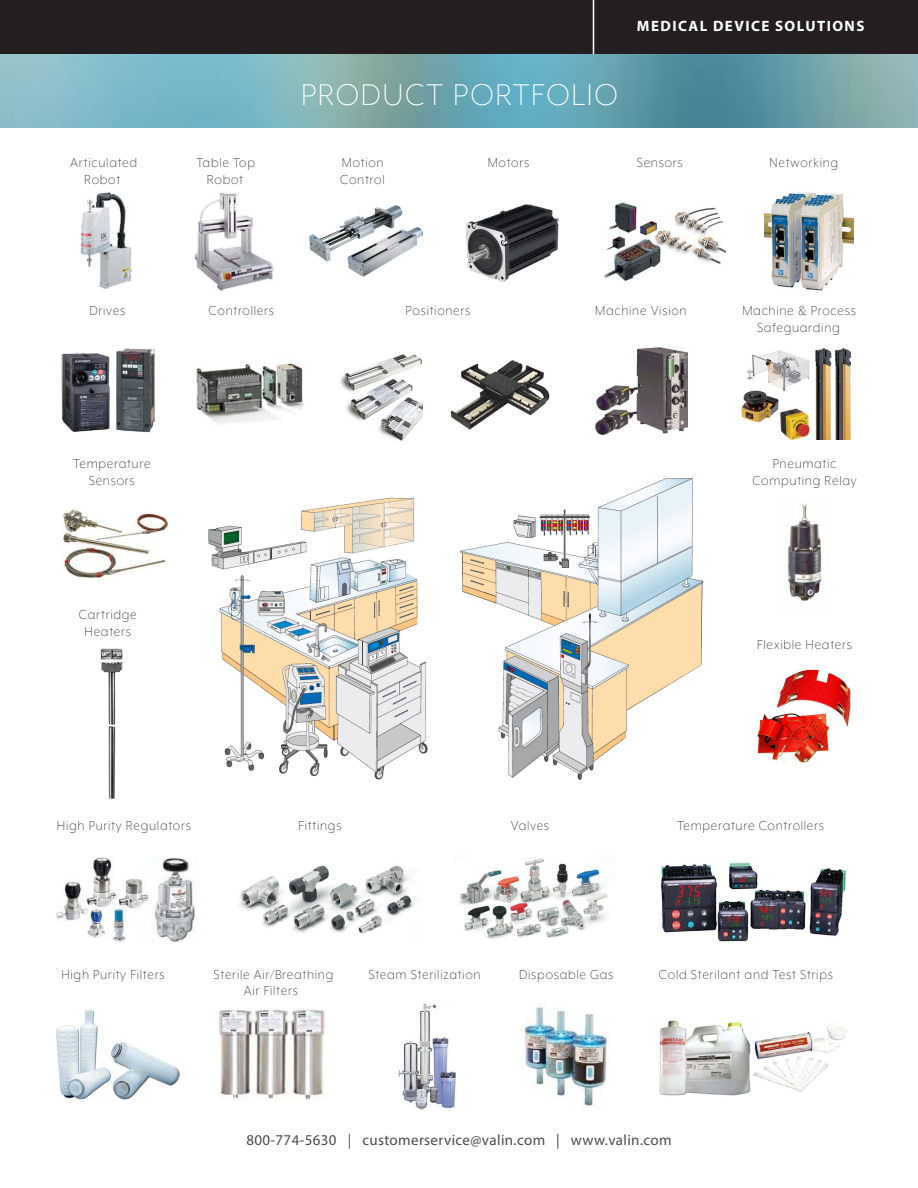
<style>
.page{position:relative;width:918px;height:1188px;background:#fff}
.page>*{position:absolute;margin:0;border:0;box-sizing:border-box;transform-origin:0 0}
.t1{font:300 34.5px "Mr Eaves XL Mod OT";letter-spacing:.05em;color:#fff}
.t2{font:300 15px/16.5px "Mr Eaves XL Mod OT";letter-spacing:.05em;color:#312f30;text-align:center;scale:.96 1}
.t3{font:15px "Myriad Pro";letter-spacing:.025em;color:#4b4c4d}
.t4{font:700 15px "Myriad Pro";letter-spacing:.095em;color:#fff}
</style>
<div class="page">
<img style="left:0;top:54px;width:918px;height:74px">
<div style="left:0;top:0;width:918px;height:54px;background:#231f20"></div>
<hr style="left:593px;top:0;width:1px;height:54px;background:#fff">
<img style="left:459px;top:858px;width:149px;height:81px">
<img style="left:340px;top:354px;width:82px;height:87px">
<img style="left:660px;top:862px;width:187px;height:80px">
<img style="left:757px;top:669px;width:94px;height:94px">
<img style="left:741px;top:349px;width:110px;height:90px">
<img style="left:208px;top:478px;width:496px;height:302px">
<img style="left:239px;top:865px;width:176px;height:69px">
<img style="left:56px;top:858px;width:139px;height:85px">
<img style="left:196px;top:361px;width:108px;height:63px">
<img style="left:61px;top:348px;width:94px;height:85px">
<img style="left:450px;top:360px;width:100px;height:70px">
<img style="left:80px;top:192px;width:53px;height:98px">
<img style="left:194px;top:192px;width:80px;height:99px">
<img style="left:310px;top:205px;width:112px;height:71px">
<img style="left:467px;top:204px;width:92px;height:77px">
<img style="left:604px;top:202px;width:122px;height:79px">
<img style="left:764px;top:192px;width:89px;height:99px">
<img style="left:596px;top:348px;width:91px;height:87px">
<img style="left:787px;top:503px;width:35px;height:98px">
<img style="left:63px;top:509px;width:108px;height:71px">
<img style="left:100px;top:648px;width:23px;height:151px">
<img style="left:659px;top:1020px;width:188px;height:76px">
<img style="left:398px;top:1003px;width:58px;height:107px">
<img style="left:519px;top:1004px;width:91px;height:102px">
<img style="left:219px;top:1008px;width:106px;height:92px">
<img style="left:56px;top:1010px;width:123px;height:90px">
<p class="t1" style="left:301px;top:76px;width:318px">PRODUCT PORTFOLIO</p>
<p class="t4" style="left:637px;top:16px;width:229px">MEDICAL DEVICE SOLUTIONS</p>
<p class="t2" style="left:70px;top:154px;width:71px">Articulated</p>
<p class="t2" style="left:196px;top:154px;width:63px">Table Top</p>
<p class="t2" style="left:342px;top:154px;width:45px">Motion</p>
<p class="t2" style="left:488px;top:154px;width:45px">Motors</p>
<p class="t2" style="left:637px;top:154px;width:49px">Sensors</p>
<p class="t2" style="left:770px;top:154px;width:73px">Networking</p>
<p class="t2" style="left:84px;top:171px;width:39px">Robot</p>
<p class="t2" style="left:207px;top:171px;width:39px">Robot</p>
<p class="t2" style="left:340px;top:171px;width:48px">Control</p>
<p class="t2" style="left:89px;top:302px;width:39px">Drives</p>
<p class="t2" style="left:209px;top:302px;width:70px">Controllers</p>
<p class="t2" style="left:406px;top:302px;width:69px">Positioners</p>
<p class="t2" style="left:595px;top:302px;width:97px">Machine Vision</p>
<p class="t2" style="left:742px;top:302px;width:120px">Machine &amp; Process<br>Safeguarding</p>
<p class="t2" style="left:73px;top:455px;width:82px">Temperature</p>
<p class="t2" style="left:89px;top:472px;width:49px">Sensors</p>
<p class="t2" style="left:79px;top:606px;width:62px">Cartridge</p>
<p class="t2" style="left:85px;top:623px;width:50px">Heaters</p>
<p class="t2" style="left:752px;top:455px;width:110px">Pneumatic<br>Computing Relay</p>
<p class="t2" style="left:757px;top:636px;width:100px">Flexible Heaters</p>
<p class="t2" style="left:57px;top:817px;width:141px">High Purity Regulators</p>
<p class="t2" style="left:299px;top:817px;width:46px">Fittings</p>
<p class="t2" style="left:511px;top:817px;width:41px">Valves</p>
<p class="t2" style="left:677px;top:817px;width:155px">Temperature Controllers</p>
<p class="t2" style="left:61px;top:966px;width:109px">High Purity Filters</p>
<p class="t2" style="left:214px;top:966px;width:126px">Sterile Air/Breathing</p>
<p class="t2" style="left:369px;top:966px;width:118px">Steam Sterilization</p>
<p class="t2" style="left:519px;top:966px;width:100px">Disposable Gas</p>
<p class="t2" style="left:659px;top:966px;width:183px">Cold Sterilant and Test Strips</p>
<p class="t2" style="left:244px;top:982px;width:58px">Air Filters</p>
<p class="t3" style="left:246px;top:1131px;width:427px">800-774-5630 | customerservice@valin.com | www.valin.com</p>
</div>
